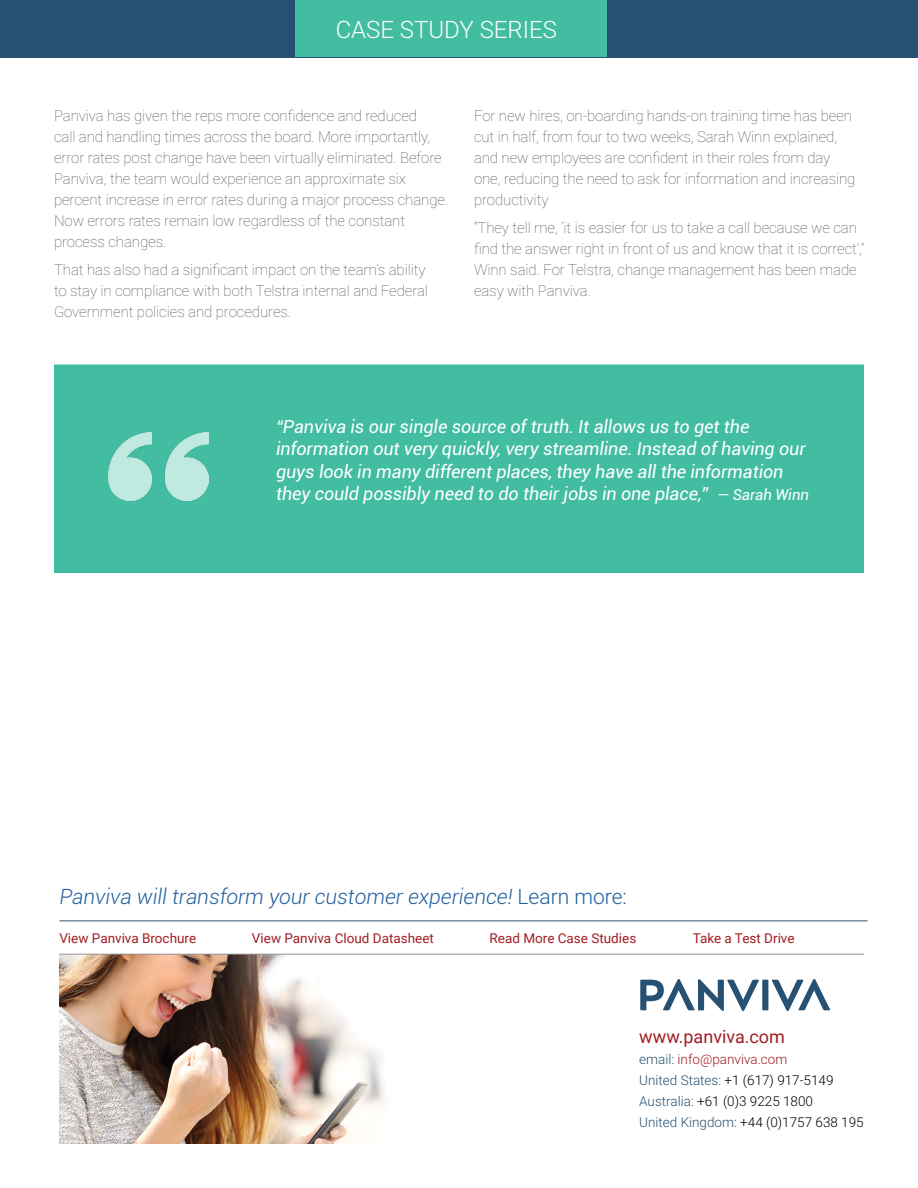
<style>
.page{position:relative;width:918px;height:1188px;background:#fff}
.page>*{position:absolute;margin:0;border:0;box-sizing:border-box;transform-origin:0 0}
.t1{font:300 24px "Roboto";color:#fff}
.t2{font:italic 300 21px "Roboto";color:#215e9e}
.t3{font:italic 18px/22.2px "Roboto";letter-spacing:-.005em;color:#fff}
.t4{font:18px "Roboto";color:#a11e21}
.t5{font:100 15px/21px "Roboto";letter-spacing:-.005em;color:#485157}
.t6{font:300 13.5px/21px "Roboto";color:#000}
.t7{font:13.5px "Roboto";color:#a11e21}
.s1{font-size:15px}
.s2{font-style:normal}
.s3{color:#265172}
.s4{color:#a11e21}
</style>
<div class="page">
<div style="left:54px;top:364px;width:810px;height:209px;background:#42bda2;border:2px solid #42bda2"></div>
<div style="left:0;top:0;width:918px;height:57px;background:#265172"></div>
<div style="left:295px;top:0;width:312px;height:57px;background:#42bda2"></div>
<svg style="left:640px;top:979px;width:190px;height:32px"></svg>
<img style="left:59px;top:955px;width:327px;height:189px">
<hr style="left:59px;top:954px;width:805px;height:1px;background:#929297">
<img style="left:108px;top:432px;width:100px;height:70px">
<hr style="left:59px;top:921px;width:809px;height:1px;background:#265172">
<h1 class="t1" style="left:336px;top:13px;width:223px">CASE STUDY SERIES</h1>
<p class="t5" style="left:54px;top:105px;width:396px">Panviva has given the reps more confidence and reduced<br>call and handling times across the board. More importantly, error rates post change have been virtually eliminated. Before Panviva, the team would experience an approximate six percent increase in error rates during a major process change.<br>Now errors rates remain low regardless of the constant process changes.</p>
<p class="t5" style="left:54px;top:259px;width:376px">That has also had a significant impact on the team’s ability to stay in compliance with both Telstra internal and Federal<br>Government policies and procedures.</p>
<p class="t5" style="left:474px;top:105px;width:383px">For new hires, on-boarding hands-on training time has been cut in half, from four to two weeks, Sarah Winn explained, and new employees are confident in their roles from day one, reducing the need to ask for information and increasing productivity</p>
<p class="t5" style="left:474px;top:217px;width:392px">“They tell me, ‘it is easier for us to take a call because we can find the answer right in front of us and know that it is correct’,” Winn said. For Telstra, change management has been made easy with Panviva.</p>
<p class="t3" style="left:276px;top:415px;width:534px">“Panviva is our single source of truth. It allows us to get the information out very quickly, very streamline. Instead of having our guys look in many different places, they have all the information they could possibly need to do their jobs in one place,” <span class="s1">— Sarah Winn</span></p>
<h2 class="t2" style="left:59px;top:882px;width:569px">Panviva will transform your customer experience! <span class="s2">Learn more:</span></h2>
<p class="t7" style="left:59px;top:929px;width:138px">View Panviva Brochure</p>
<p class="t7" style="left:252px;top:929px;width:183px">View Panviva Cloud Datasheet</p>
<p class="t7" style="left:490px;top:929px;width:148px">Read More Case Studies</p>
<p class="t7" style="left:693px;top:929px;width:103px">Take a Test Drive</p>
<p class="t4" style="left:639px;top:1024px;width:147px">www.panviva.com</p>
<p class="t6" style="left:639px;top:1048px;width:226px"><span class="s3">email:</span> <span class="s4">info@panviva.com<br></span><span class="s3">United States:</span> +1 (617) 917-5149<br><span class="s3">Australia:</span> +61 (0)3 9225 1800<br><span class="s3">United Kingdom:</span> +44 (0)1757 638 195</p>
</div>
